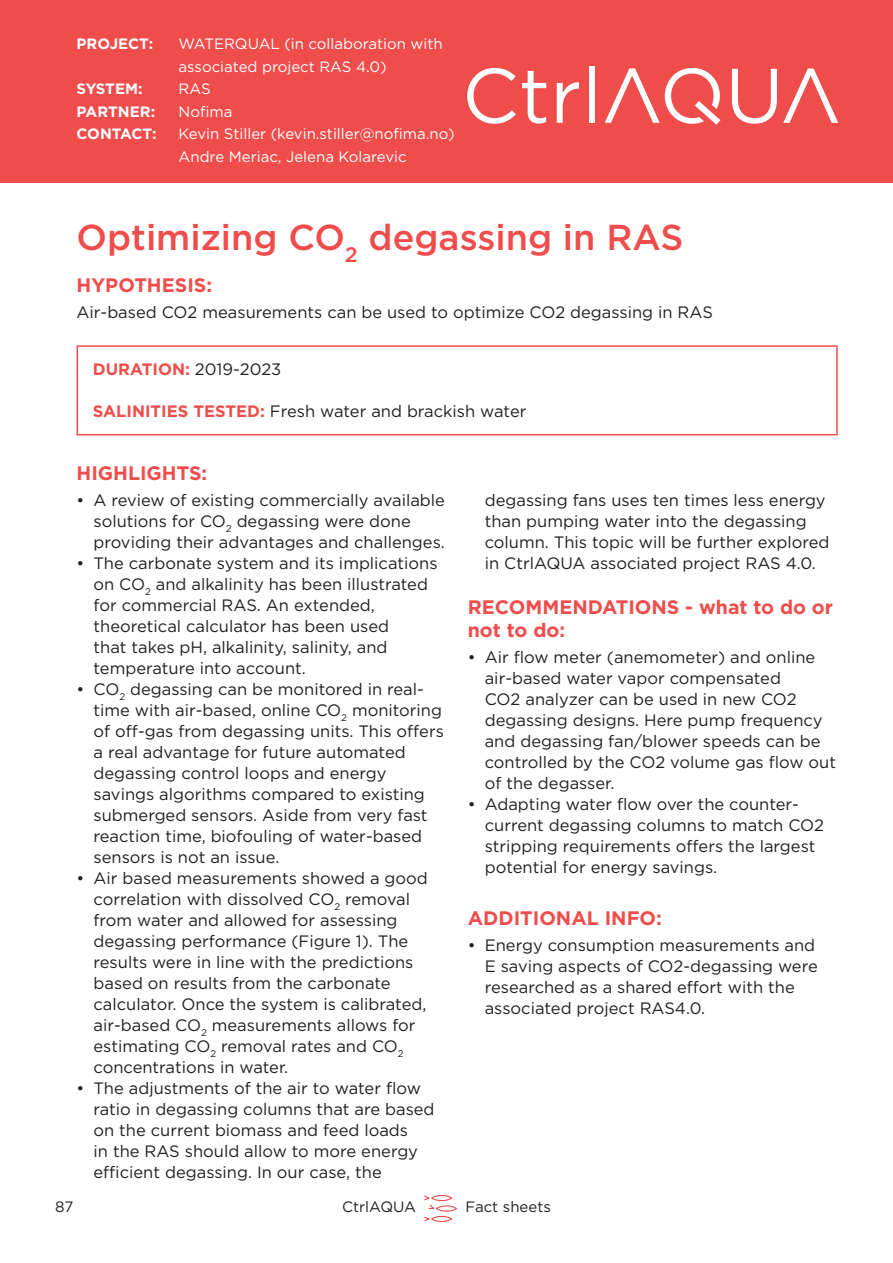
<style>
.page{position:relative;width:893px;height:1263px;background:#fff}
.page>*{position:absolute;margin:0;border:0;box-sizing:border-box;transform-origin:0 0}
.t1{font:500 36px "Gotham";color:#ef4d4b}
.t2{font:700 19.5px/23.4px "Gotham";color:#ef4d4b}
.t3{font:16.5px/21px "Gotham";color:#231f20}
.t4{font:700 16.5px "Gotham";color:#ef4d4b}
.t5{font:15px/22.5px "Gotham";color:#fff}
.t6{font:700 15px "Gotham";color:#fff}
.t7{font:15px "Gotham";color:#231f20}
.s1{font-weight:400;color:#231f20}
.s2{font-weight:700;color:#ef4d4b}
</style>
<div class="page">
<svg style="left:424px;top:1195px;width:33px;height:27px"></svg>
<div style="left:0;top:0;width:893px;height:183px;background:#ef4d4b"></div>
<svg style="left:467px;top:68px;width:49px;height:56px"></svg>
<svg style="left:522px;top:71px;width:24px;height:53px"></svg>
<svg style="left:557px;top:82px;width:22px;height:41px"></svg>
<div style="left:589px;top:66px;width:5px;height:57px;background:#fff"></div>
<svg style="left:732px;top:69px;width:45px;height:55px"></svg>
<svg style="left:605px;top:68px;width:115px;height:57px"></svg>
<svg style="left:783px;top:68px;width:55px;height:55px"></svg>
<div style="left:77px;top:345px;width:761px;height:90px;border:2px solid #ef4d4b"></div>
<p class="t6" style="left:77px;top:34px;width:78px">PROJECT:</p>
<p class="t5" style="left:179px;top:32px;width:266px">WATERQUAL (in collaboration with associated project RAS 4.0)</p>
<p class="t6" style="left:77px;top:79px;width:67px">SYSTEM:</p>
<p class="t5" style="left:179px;top:77px;width:34px">RAS</p>
<p class="t6" style="left:77px;top:101px;width:80px">PARTNER:</p>
<p class="t5" style="left:179px;top:100px;width:55px">Nofima</p>
<p class="t6" style="left:77px;top:124px;width:81px">CONTACT:</p>
<p class="t5" style="left:179px;top:122px;width:277px">Kevin Stiller (kevin.stiller@nofima.no)<br>Andre Meriac, Jelena Kolarevic</p>
<h1 class="t1" style="left:77px;top:214px;width:608px">Optimizing CO<sub>2</sub> degassing in RAS</h1>
<p class="t2" style="left:77px;top:273px;width:137px">HYPOTHESIS:</p>
<p class="t3" style="left:77px;top:301px;width:638px">Air-based CO2 measurements can be used to optimize CO2 degassing in RAS</p>
<p class="t4" style="left:93px;top:358px;width:190px">DURATION: <span class="s1">2019-2023</span></p>
<p class="t3" style="left:93px;top:400px;width:435px"><span class="s2">SALINITIES TESTED:</span> Fresh water and brackish water</p>
<p class="t2" style="left:77px;top:461px;width:132px">HIGHLIGHTS:</p>
<p class="t3" style="left:94px;top:489px;width:353px;text-indent:-17px">• A review of existing commercially available solutions for CO<sub>2</sub> degassing were done providing their advantages and challenges.</p>
<p class="t3" style="left:94px;top:552px;width:346px;text-indent:-17px">• The carbonate system and its implications on CO<sub>2</sub> and alkalinity has been illustrated for commercial RAS. An extended, theoretical calculator has been used<br>that takes pH, alkalinity, salinity, and temperature into account.</p>
<p class="t3" style="left:94px;top:678px;width:352px;text-indent:-17px">• CO<sub>2</sub> degassing can be monitored in real&shy;time with air-based, online CO<sub>2</sub> monitoring of off-gas from degassing units. This offers a real advantage for future automated degassing control loops and energy savings algorithms compared to existing submerged sensors. Aside from very fast reaction time, biofouling of water-based sensors is not an issue.</p>
<p class="t3" style="left:94px;top:867px;width:336px;text-indent:-17px">• Air based measurements showed a good correlation with dissolved CO<sub>2</sub> removal from water and allowed for assessing degassing performance (Figure 1). The results were in line with the predictions based on results from the carbonate calculator. Once the system is calibrated, air-based CO<sub>2</sub> measurements allows for estimating CO<sub>2</sub> removal rates and CO<sub>2 </sub>concentrations in water.</p>
<p class="t3" style="left:94px;top:1077px;width:343px;text-indent:-17px">• The adjustments of the air to water flow ratio in degassing columns that are based on the current biomass and feed loads<br>in the RAS should allow to more energy efficient degassing. In our case, the</p>
<p class="t3" style="left:485px;top:489px;width:346px">degassing fans uses ten times less energy than pumping water into the degassing column. This topic will be further explored in CtrlAQUA associated project RAS 4.0.</p>
<p class="t2" style="left:468px;top:595px;width:367px">RECOMMENDATIONS - what to do or not to do:</p>
<p class="t3" style="left:485px;top:646px;width:353px;text-indent:-17px">• Air flow meter (anemometer) and online air-based water vapor compensated<br>CO2 analyzer can be used in new CO2 degassing designs. Here pump frequency and degassing fan/blower speeds can be controlled by the CO2 volume gas flow out of the degasser.</p>
<p class="t3" style="left:485px;top:793px;width:341px;text-indent:-17px">• Adapting water flow over the counter&shy;current degassing columns to match CO2 stripping requirements offers the largest potential for energy savings.</p>
<p class="t2" style="left:468px;top:906px;width:196px">ADDITIONAL INFO:</p>
<p class="t3" style="left:485px;top:934px;width:334px;text-indent:-17px">• Energy consumption measurements and E saving aspects of CO2-degassing were researched as a shared effort with the associated project RAS4.0.</p>
<p class="t7" style="left:55px;top:1197px;width:20px">87</p>
<p class="t7" style="left:342px;top:1197px;width:75px">CtrlAQUA</p>
<p class="t7" style="left:466px;top:1197px;width:87px">Fact sheets</p>
</div>
